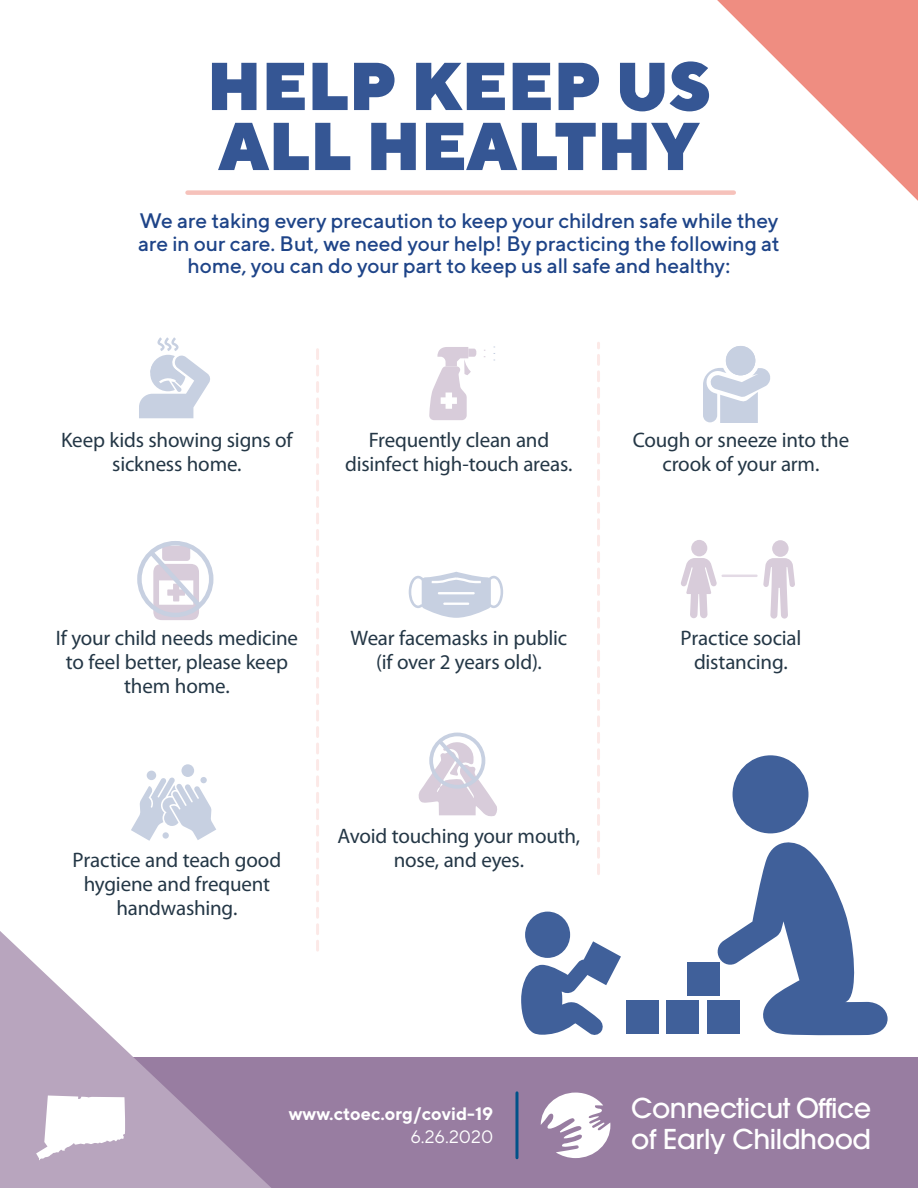
<style>
.page{position:relative;width:918px;height:1188px;background:#fff}
.page>*{position:absolute;margin:0;border:0;box-sizing:border-box;transform-origin:0 0}
.t1{font:900 67.5px/60px "TT Norms";color:#355694}
.t2{font:500 27.15px "Avant Garde";letter-spacing:-.015em;color:#fff}
.t3{font:21px/24px "Myriad Pro";letter-spacing:-.01em;color:#243746;text-align:center}
.t4{font:500 21px/22.5px "TT Norms";letter-spacing:-.005em;color:#1e4488;text-align:center}
.t5{font:700 18px "TT Norms";color:#fff}
.t6{font:18px "TT Norms";color:#fff}
</style>
<div class="page">
<svg style="left:717px;top:0;width:201px;height:201px"></svg>
<div style="left:188px;top:190px;width:546px;height:5px;background:#f6c2bb"></div>
<svg style="left:429px;top:347px;width:48px;height:73px"></svg>
<svg style="left:316px;top:348px;width:3px;height:602px"></svg>
<svg style="left:597px;top:343px;width:3px;height:531px"></svg>
<div style="left:106px;top:1058px;width:812px;height:130px;background:#987da1"></div>
<svg style="left:0;top:931px;width:271px;height:257px;fill:#b8a5be"></svg>
<hr style="left:515px;top:1093px;width:3px;height:65px;background:#005289">
<svg style="left:541px;top:1093px;width:69px;height:65px"></svg>
<svg style="left:36px;top:1095px;width:90px;height:66px"></svg>
<svg style="left:139px;top:337px;width:71px;height:81px"></svg>
<div style="left:181px;top:764px;width:13px;height:13px;background:#c7d0e1;border-radius:50%"></div>
<div style="left:147px;top:771px;width:9px;height:9px;background:#c7d0e1;border-radius:50%"></div>
<svg style="left:131px;top:777px;width:85px;height:64px"></svg>
<div style="left:691px;top:540px;width:16px;height:16px;background:#d8ccda;border-radius:50%"></div>
<svg style="left:681px;top:558px;width:36px;height:60px"></svg>
<div style="left:772px;top:540px;width:17px;height:17px;background:#d8ccda;border-radius:50%"></div>
<svg style="left:763px;top:558px;width:32px;height:61px"></svg>
<hr style="left:723px;top:575px;width:33px;height:2px;background:#e3dae5">
<svg style="left:409px;top:572px;width:94px;height:46px"></svg>
<svg style="left:418px;top:736px;width:79px;height:81px"></svg>
<svg style="left:703px;top:368px;width:67px;height:55px"></svg>
<div style="left:726px;top:346px;width:29px;height:29px;background:#c7d0e1;border-radius:50%"></div>
<div style="left:707px;top:1001px;width:33px;height:33px;background:#40609a"></div>
<div style="left:666px;top:1001px;width:33px;height:33px;background:#40609a"></div>
<div style="left:626px;top:1001px;width:33px;height:33px;background:#40609a"></div>
<div style="left:687px;top:962px;width:33px;height:34px;background:#40609a"></div>
<div style="left:733px;top:755px;width:75px;height:78px;background:#40609a;border-radius:50%"></div>
<svg style="left:716px;top:842px;width:172px;height:194px"></svg>
<div style="left:525px;top:912px;width:45px;height:46px;background:#40609a;border-radius:50%"></div>
<svg style="left:521px;top:941px;width:100px;height:94px"></svg>
<div style="left:137px;top:541px;width:76px;height:76px;border:4px solid #c7d0e1;border-radius:50%"></div>
<svg style="left:145px;top:546px;width:61px;height:74px"></svg>
<h1 class="t1" style="left:207px;top:55px;width:506px">HELP KEEP US<br>ALL HEALTHY</h1>
<p class="t4" style="left:138px;top:209px;width:643px">We are taking every precaution to keep your children safe while they are in our care. But, we need your help! By practicing the following at home, you can do your part to keep us all safe and healthy:</p>
<p class="t3" style="left:61px;top:427px;width:233px">Keep kids showing signs of sickness home.</p>
<p class="t3" style="left:345px;top:427px;width:229px">Frequently clean and disinfect high-touch areas.</p>
<p class="t3" style="left:633px;top:427px;width:218px">Cough or sneeze into the crook of your arm.</p>
<p class="t3" style="left:56px;top:625px;width:244px">If your child needs medicine to feel better, please keep them home.</p>
<p class="t3" style="left:351px;top:625px;width:218px">Wear facemasks in public (if over 2 years old).</p>
<p class="t3" style="left:73px;top:847px;width:210px">Practice and teach good hygiene and frequent handwashing.</p>
<p class="t3" style="left:338px;top:823px;width:244px">Avoid touching your mouth, nose, and eyes.</p>
<p class="t3" style="left:681px;top:625px;width:122px">Practice social distancing.</p>
<p class="t5" style="left:289px;top:1103px;width:206px">www.ctoec.org/covid-19</p>
<p class="t2" style="left:631px;top:1092px;width:241px">Connecticut Office</p>
<p class="t6" style="left:410px;top:1126px;width:84px">6.26.2020</p>
<p class="t2" style="left:631px;top:1122px;width:242px">of Early Childhood</p>
</div>
